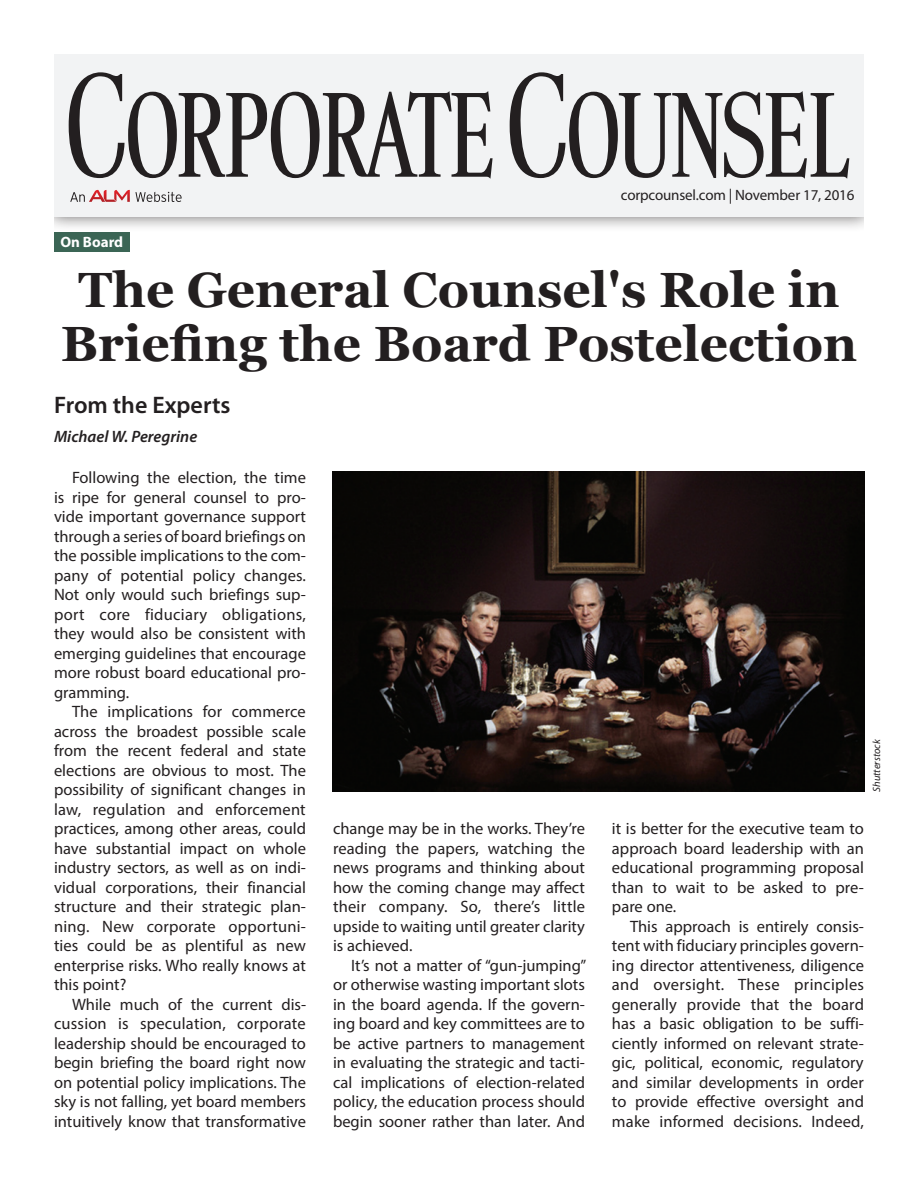
<style>
.page{position:relative;width:918px;height:1188px;background:#fff}
.page>*{position:absolute;margin:0;border:0;box-sizing:border-box;transform-origin:0 0}
.t1{font:700 49.5px/54px "Georgia";color:#231f20;text-align:center}
.t2{font:600 24px "Myriad Pro";color:#231f20}
.t3{font:16.5px/19.5px "Myriad Pro";color:#231f20;text-align:justify}
.t4{font:italic 600 16.5px "Myriad Pro";color:#231f20}
.t5{font:15px "Myriad Pro";letter-spacing:-.01em;color:#231f20}
.t6{font:700 15px "Myriad Pro";color:#fff}
.t7{font:italic 10.5px "Myriad Pro";color:#231f20}
</style>
<div class="page">
<div style="left:39px;top:166px;width:841px;height:66px;background:#231f20;opacity:.65"></div>
<div style="left:54px;top:181px;width:810px;height:36px;background:#f2f3f4"></div>
<div style="left:54px;top:54px;width:810px;height:157px;background:#f2f3f4"></div>
<div style="left:0;top:0;width:54px;height:248px;background:#fff"></div>
<div style="left:864px;top:0;width:54px;height:248px;background:#fff"></div>
<svg style="left:70px;top:190px;width:112px;height:12px"></svg>
<svg style="left:69px;top:72px;width:424px;height:107px"></svg>
<svg style="left:510px;top:72px;width:339px;height:107px"></svg>
<img style="left:333px;top:471px;width:531px;height:321px">
<div style="left:54px;top:232px;width:76px;height:20px;background:#3b6555"></div>
<p class="t5" style="left:621px;top:186px;width:235px">corpcounsel.com | November 17, 2016</p>
<p class="t6" style="left:60px;top:232px;width:64px">On Board</p>
<h1 class="t1" style="left:61px;top:263px;width:798px">The General Counsel's Role in<br>Briefing the Board Postelection</h1>
<h2 class="t2" style="left:54px;top:390px;width:178px">From the Experts</h2>
<p class="t4" style="left:54px;top:426px;width:145px">Michael W. Peregrine</p>
<p class="t3" style="left:54px;top:467px;width:254px;text-indent:18px">Following the election, the time is ripe for general counsel to pro&shy;vide important governance support through a series of board briefings on the possible implications to the com&shy;pany of potential policy changes.<br>Not only would such briefings sup&shy;port core fiduciary obligations, they would also be consistent with emerging guidelines that encourage more robust board educational pro&shy;gramming.</p>
<p class="t3" style="left:54px;top:701px;width:254px;text-indent:18px">The implications for commerce across the broadest possible scale from the recent federal and state elections are obvious to most. The possibility of significant changes in law, regulation and enforcement practices, among other areas, could have substantial impact on whole industry sectors, as well as on indi&shy;vidual corporations, their financial structure and their strategic plan&shy;ning. New corporate opportuni&shy;ties could be as plentiful as new enterprise risks. Who really knows at this point?</p>
<p class="t3" style="left:54px;top:994px;width:254px;text-indent:18px">While much of the current dis&shy;cussion is speculation, corporate leadership should be encouraged to begin briefing the board right now on potential policy implications. The sky is not falling, yet board members intuitively know that transformative</p>
<p class="t3" style="left:333px;top:819px;width:254px">change may be in the works. They’re reading the papers, watching the news programs and thinking about how the coming change may affect their company. So, there’s little upside to waiting until greater clarity is achieved.</p>
<p class="t3" style="left:333px;top:955px;width:255px;text-indent:18px">It’s not a matter of “gun-jumping” or otherwise wasting important slots in the board agenda. If the govern&shy;ing board and key committees are to be active partners to management in evaluating the strategic and tacti&shy;cal implications of election-related policy, the education process should begin sooner rather than later. And</p>
<p class="t7" style="left:870px;top:792px;width:54px;rotate:-90deg">Shutterstock</p>
<p class="t3" style="left:612px;top:819px;width:254px">it is better for the executive team to approach board leadership with an educational programming proposal than to wait to be asked to pre&shy;pare one.</p>
<p class="t3" style="left:612px;top:916px;width:254px;text-indent:18px">This approach is entirely consis&shy;tent with fiduciary principles govern&shy;ing director attentiveness, diligence and oversight. These principles generally provide that the board has a basic obligation to be suffi&shy;ciently informed on relevant strate&shy;gic, political, economic, regulatory and similar developments in order to provide effective oversight and make informed decisions. Indeed,</p>
</div>
